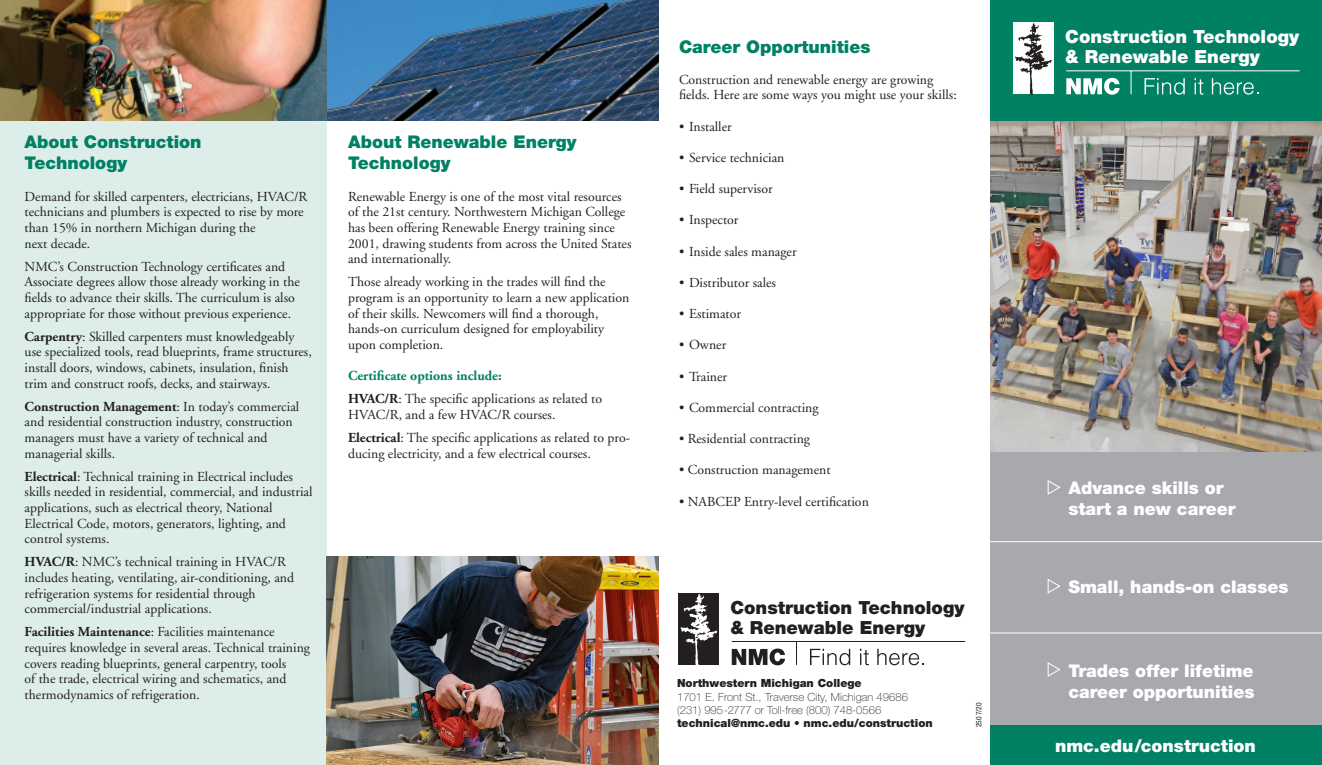
<style>
.page{position:relative;width:1322px;height:765px;background:#fff}
.page>*{position:absolute;margin:0;border:0;box-sizing:border-box;transform-origin:0 0}
.t1{font:900 18.12px "Helvetica Neue";color:#fff}
.t2{font:900 18.12px "Helvetica Neue";color:#231f20}
.t3{font:900 17.5px/21px "Helvetica Neue";color:#fff}
.t4{font:900 17.5px/21px "Helvetica Neue";color:#008164}
.t5{font:13.75px/15.6px "Adobe Garamond";color:#231f20}
.t6{font:700 13.75px "Adobe Garamond";color:#008164}
.t7{font:100 11.25px "Helvetica Neue";letter-spacing:.005em;color:#231f20}
.t8{font:900 11.25px "Helvetica Neue";color:#231f20}
.Student_Quote_Name{font:condensed 7.5px "Helvetica Neue";color:#231f20}
.s1{font-weight:700}
</style>
<div class="page">
<div style="left:0;top:117px;width:327px;height:648px;background:#ddede9"></div>
<div style="left:990px;top:398px;width:332px;height:331px;background:#a8a9ad"></div>
<div style="left:990px;top:725px;width:332px;height:40px;background:#008164"></div>
<hr style="left:982px;top:541px;width:340px;height:1px;background:#fff">
<hr style="left:982px;top:633px;width:340px;height:1px;background:#fff">
<svg style="left:1047px;top:480px;width:14px;height:15px"></svg>
<svg style="left:1047px;top:579px;width:13px;height:15px"></svg>
<svg style="left:1047px;top:662px;width:14px;height:15px"></svg>
<img style="left:990px;top:121px;width:332px;height:331px">
<div style="left:990px;top:0;width:332px;height:121px;background:#008164"></div>
<div style="left:1012px;top:22px;width:41px;height:72px;background:#fff"></div>
<svg style="left:1015px;top:23px;width:37px;height:71px"></svg>
<img style="left:0;top:0;width:658px;height:121px">
<svg style="left:732px;top:649px;width:53px;height:16px"></svg>
<svg style="left:810px;top:649px;width:40px;height:16px"></svg>
<svg style="left:860px;top:649px;width:9px;height:16px"></svg>
<svg style="left:877px;top:649px;width:47px;height:16px"></svg>
<svg style="left:796px;top:642px;width:1px;height:23px"></svg>
<hr style="left:732px;top:641px;width:233px;height:1px;background:#231f20">
<div style="left:678px;top:593px;width:41px;height:72px;background:#231f20"></div>
<svg style="left:680px;top:594px;width:38px;height:71px"></svg>
<img style="left:327px;top:556px;width:331px;height:209px">
<svg style="left:1066px;top:78px;width:53px;height:17px"></svg>
<svg style="left:1144px;top:78px;width:41px;height:17px"></svg>
<svg style="left:1194px;top:78px;width:9px;height:17px"></svg>
<svg style="left:1212px;top:78px;width:47px;height:17px"></svg>
<svg style="left:1130px;top:71px;width:1px;height:23px"></svg>
<hr style="left:1066px;top:70px;width:234px;height:1px;background:#fff">
<p class="t4" style="left:25px;top:132px;width:178px">About Construction<br>Technology</p>
<p class="t5" style="left:25px;top:189px;width:284px">Demand for skilled carpenters, electricians, HVAC/R technicians and plumbers is expected to rise by more than 15% in northern Michigan during the<br>next decade.</p>
<p class="t5" style="left:25px;top:259px;width:277px">NMC’s Construction Technology certificates and Associate degrees allow those already working in the fields to advance their skills. The curriculum is also appropriate for those without previous experience.</p>
<p class="t5" style="left:25px;top:329px;width:289px"><span class="s1">Carpentry</span>: Skilled carpenters must knowledgeably use specialized tools, read blueprints, frame structures, install doors, windows, cabinets, insulation, finish trim and construct roofs, decks, and stairways.</p>
<p class="t5" style="left:25px;top:399px;width:276px"><span class="s1">Construction Management</span>: In today’s commercial and residential construction industry, construction managers must have a variety of technical and managerial skills.</p>
<p class="t5" style="left:25px;top:469px;width:289px"><span class="s1">Electrical</span>: Technical training in Electrical includes skills needed in residential, commercial, and industrial applications, such as electrical theory, National Electrical Code, motors, generators, lighting, and control systems.</p>
<p class="t5" style="left:25px;top:555px;width:271px"><span class="s1">HVAC/R</span>: NMC’s technical training in HVAC/R includes heating, ventilating, air-conditioning, and refrigeration systems for residential through commercial/industrial applications.</p>
<p class="t5" style="left:25px;top:625px;width:287px"><span class="s1">Facilities Maintenance</span>: Facilities maintenance requires knowledge in several areas. Technical training covers reading blueprints, general carpentry, tools<br>of the trade, electrical wiring and schematics, and thermodynamics of refrigeration.</p>
<p class="t4" style="left:348px;top:132px;width:230px">About Renewable Energy<br>Technology</p>
<p class="t5" style="left:348px;top:189px;width:285px">Renewable Energy is one of the most vital resources of the 21st century. Northwestern Michigan College has been offering Renewable Energy training since 2001, drawing students from across the United States and internationally.</p>
<p class="t5" style="left:348px;top:275px;width:283px">Those already working in the trades will find the program is an opportunity to learn a new application of their skills. Newcomers will find a thorough, hands-on curriculum designed for employability upon completion.</p>
<p class="t6" style="left:348px;top:368px;width:155px">Certificate options include:</p>
<p class="t5" style="left:348px;top:391px;width:255px"><span class="s1">HVAC/R</span>: The specific applications as related to<br>HVAC/R, and a few HVAC/R courses.</p>
<p class="t5" style="left:348px;top:430px;width:284px"><span class="s1">Electrical</span>: The specific applications as related to pro&shy;ducing electricity, and a few electrical courses.</p>
<p class="t4" style="left:679px;top:36px;width:193px">Career Opportunities</p>
<p class="t5" style="left:679px;top:72px;width:279px">Construction and renewable energy are growing fields. Here are some ways you might use your skills:</p>
<p class="t5" style="left:679px;top:119px;width:54px">• Installer</p>
<p class="t5" style="left:679px;top:150px;width:107px">• Service technician</p>
<p class="t5" style="left:679px;top:181px;width:95px">• Field supervisor</p>
<p class="t5" style="left:679px;top:213px;width:61px">• Inspector</p>
<p class="t5" style="left:679px;top:244px;width:119px">• Inside sales manager</p>
<p class="t5" style="left:679px;top:275px;width:98px">• Distributor sales</p>
<p class="t5" style="left:679px;top:306px;width:64px">• Estimator</p>
<p class="t5" style="left:679px;top:338px;width:49px">• Owner</p>
<p class="t5" style="left:679px;top:369px;width:50px">• Trainer</p>
<p class="t5" style="left:679px;top:400px;width:141px">• Commercial contracting</p>
<p class="t5" style="left:679px;top:431px;width:133px">• Residential contracting</p>
<p class="t5" style="left:679px;top:463px;width:153px">• Construction management</p>
<p class="t5" style="left:679px;top:494px;width:191px">• NABCEP Entry-level certification</p>
<p class="t2" style="left:730px;top:596px;width:235px">Construction Technology</p>
<p class="t2" style="left:730px;top:616px;width:196px">&amp; Renewable Energy</p>
<p class="t8" style="left:677px;top:676px;width:186px">Northwestern Michigan College</p>
<p class="t7" style="left:677px;top:690px;width:233px">1701 E. Front St., Traverse City, Michigan 49686</p>
<p class="t7" style="left:677px;top:704px;width:206px">(231) 995-2777 or Toll-free (800) 748-0566</p>
<p class="t8" style="left:677px;top:716px;width:257px">technical@nmc.edu • nmc.edu/construction</p>
<p class="Student_Quote_Name" style="left:974px;top:727px;width:26px;rotate:-90deg">250 7/20</p>
<p class="t1" style="left:1065px;top:26px;width:235px">Construction Technology</p>
<p class="t1" style="left:1065px;top:46px;width:196px">&amp; Renewable Energy</p>
<p class="t3" style="left:1068px;top:477px;width:169px">Advance skills or start a new career</p>
<p class="t3" style="left:1068px;top:576px;width:222px">Small, hands-on classes</p>
<p class="t3" style="left:1068px;top:660px;width:188px">Trades offer lifetime career opportunities</p>
<p class="t3" style="left:1055px;top:736px;width:202px">nmc.edu/construction</p>
</div>
